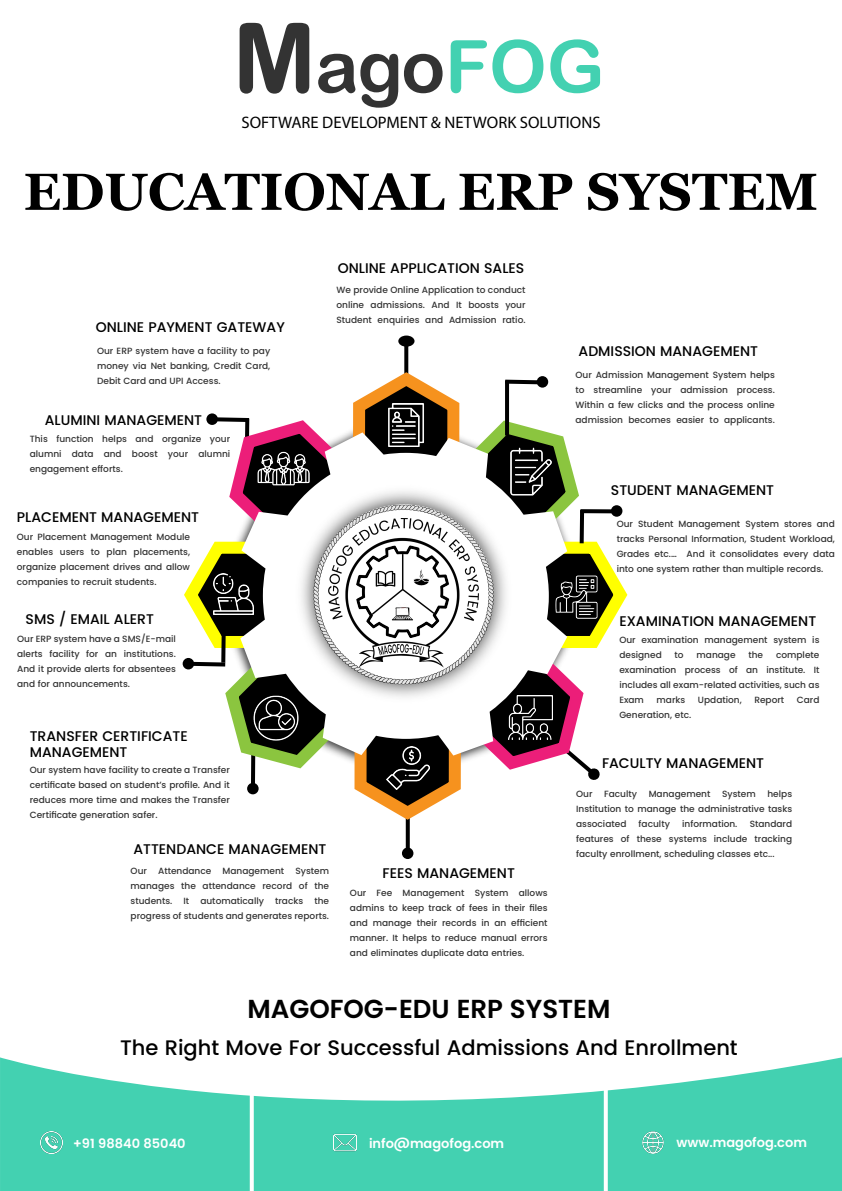
<style>
.page{position:relative;width:842px;height:1191px;background:#fff}
.page>*{position:absolute;margin:0;border:0;box-sizing:border-box;transform-origin:0 0}
.t1{font:72.8px "Arial Rounded MT Bold";color:#333}
.t2{font:700 52px "Georgia";color:#000}
.t3{font:600 26px "Poppins";color:#000}
.t4{font:500 21px "Poppins";color:#000}
.t5{font:16.7px "Myriad Pro";color:#000}
.t6{font:500 14px/16.8px "Poppins";color:#000}
.t7{font:600 13px "Poppins";color:#fff}
.t8{font:500 9px/15px "Poppins";color:#333;text-align:justify}
.s1{font-size:97.2px}
.s2{color:#43d1b1}
</style>
<div class="page">
<svg style="left:404px;top:347px;width:4px;height:18px"></svg>
<div style="left:398px;top:335px;width:16px;height:12px;background:#000;border-radius:50%"></div>
<svg style="left:406px;top:826px;width:4px;height:21px"></svg>
<div style="left:402px;top:847px;width:11px;height:12px;background:#000;border-radius:50%"></div>
<svg style="left:182px;top:365px;width:446px;height:461px"></svg>
<hr style="left:505px;top:380px;width:4px;height:55px;background:#000">
<img style="left:252px;top:693px;width:49px;height:49px">
<img style="left:213px;top:574px;width:40px;height:40px">
<img style="left:258px;top:442px;width:51px;height:52px">
<img style="left:386px;top:746px;width:43px;height:44px">
<img style="left:508px;top:695px;width:45px;height:44px">
<img style="left:555px;top:575px;width:43px;height:43px">
<img style="left:385px;top:403px;width:43px;height:43px">
<img style="left:504px;top:444px;width:54px;height:54px">
<svg style="left:0;top:1057px;width:842px;height:134px;fill:#43d1b1"></svg>
<svg style="left:250px;top:1094px;width:4px;height:97px"></svg>
<svg style="left:604px;top:1087px;width:4px;height:104px"></svg>
<img style="left:40px;top:1131px;width:23px;height:22px">
<img style="left:314px;top:504px;width:179px;height:180px">
<img style="left:333px;top:1131px;width:23px;height:22px">
<img style="left:642px;top:1131px;width:22px;height:22px">
<h1 class="t1" style="left:232px;top:23px;width:374px"><span class="s1">M</span>ago<span class="s2">FOG</span></h1>
<h3 class="t5" style="left:241px;top:112px;width:361px">SOFTWARE DEVELOPMENT &amp; NETWORK SOLUTIONS</h3>
<h2 class="t2" style="left:24px;top:158px;width:796px">EDUCATIONAL ERP SYSTEM</h2>
<h3 class="t6" style="left:96px;top:319px;width:191px">ONLINE PAYMENT GATEWAY</h3>
<p class="t8" style="left:97px;top:344px;width:175px">Our ERP system have a facility to pay money via Net banking, Credit Card, Debit Card and UPI Access.</p>
<h3 class="t6" style="left:45px;top:412px;width:159px">ALUMINI MANAGEMENT</h3>
<p class="t8" style="left:30px;top:432px;width:202px">This function helps and organize your alumni data and boost your alumni engagement efforts.</p>
<h3 class="t6" style="left:17px;top:509px;width:184px">PLACEMENT MANAGEMENT</h3>
<p class="t8" style="left:17px;top:529px;width:175px">Our Placement Management Module enables users to plan placements, organize placement drives and allow companies to recruit students.</p>
<h3 class="t6" style="left:26px;top:610px;width:130px">SMS / EMAIL ALERT</h3>
<p class="t8" style="left:17px;top:631px;width:160px">Our ERP system have a SMS/E-mail alerts facility for an institutions.<br>And it provide alerts for absentees and for announcements.</p>
<h3 class="t6" style="left:338px;top:259px;width:188px">ONLINE APPLICATION SALES</h3>
<p class="t8" style="left:336px;top:282px;width:191px">We provide Online Application to conduct online admissions. And It boosts your Student enquiries and Admission ratio.</p>
<h3 class="t6" style="left:30px;top:727px;width:159px">TRANSFER CERTIFICATE<br>MANAGEMENT</h3>
<p class="t8" style="left:30px;top:762px;width:202px">Our system have facility to create a Transfer certificate based on student’s profile. And it reduces more time and makes the Transfer Certificate generation safer.</p>
<h3 class="t6" style="left:133px;top:841px;width:194px">ATTENDANCE MANAGEMENT</h3>
<p class="t8" style="left:131px;top:863px;width:200px">Our Attendance Management System manages the attendance record of the students. It automatically tracks the progress of students and generates reports.</p>
<h3 class="t6" style="left:383px;top:865px;width:134px">FEES MANAGEMENT</h3>
<p class="t8" style="left:350px;top:885px;width:199px">Our Fee Management System allows admins to keep track of fees in their files and manage their records in an efficient manner. It helps to reduce manual errors and eliminates duplicate data entries.</p>
<h3 class="t6" style="left:579px;top:343px;width:181px">ADMISSION MANAGEMENT</h3>
<p class="t8" style="left:575px;top:367px;width:201px">Our Admission Management System helps to streamline your admission process.<br>Within a few clicks and the process online admission becomes easier to applicants.</p>
<h3 class="t6" style="left:611px;top:482px;width:165px">STUDENT MANAGEMENT</h3>
<p class="t8" style="left:617px;top:516px;width:220px">Our Student Management System stores and tracks Personal Information, Student Workload, Grades etc.… And it consolidates every data into one system rather than multiple records.</p>
<h3 class="t6" style="left:619px;top:612px;width:198px">EXAMINATION MANAGEMENT</h3>
<p class="t8" style="left:619px;top:632px;width:202px">Our examination management system is designed</p>
<p class="t8" style="left:619px;top:647px;width:202px;text-indent:157px">complete examination process of an institute. It includes all exam-related activities, such as Exam</p>
<p class="t8" style="left:675px;top:647px;width:11px">to</p>
<p class="t8" style="left:696px;top:647px;width:41px">manage</p>
<p class="t8" style="left:748px;top:647px;width:16px">the</p>
<p class="t8" style="left:657px;top:692px;width:30px">marks</p>
<p class="t8" style="left:698px;top:692px;width:45px">Updation,</p>
<p class="t8" style="left:754px;top:692px;width:31px">Report</p>
<p class="t8" style="left:797px;top:692px;width:24px">Card</p>
<p class="t8" style="left:619px;top:707px;width:73px">Generation, etc.</p>
<h3 class="t6" style="left:602px;top:755px;width:164px">FACULTY MANAGEMENT</h3>
<p class="t8" style="left:576px;top:786px;width:18px">Our</p>
<p class="t8" style="left:604px;top:786px;width:34px">Faculty</p>
<p class="t8" style="left:649px;top:786px;width:63px">Management</p>
<p class="t8" style="left:722px;top:786px;width:35px">System</p>
<p class="t8" style="left:576px;top:786px;width:218px;text-indent:191px">helps Institution to manage the administrative tasks associated</p>
<p class="t8" style="left:639px;top:816px;width:33px">faculty</p>
<p class="t8" style="left:682px;top:816px;width:57px">information.</p>
<p class="t8" style="left:576px;top:816px;width:218px;text-indent:174px">Standard features of these systems include tracking faculty enrollment, scheduling classes etc...</p>
<h3 class="t3" style="left:247px;top:993px;width:364px">MAGOFOG-EDU ERP SYSTEM</h3>
<h3 class="t4" style="left:120px;top:1035px;width:619px">The Right Move For Successful Admissions And Enrollment</h3>
<h3 class="t7" style="left:73px;top:1135px;width:114px">+91 98840 85040</h3>
<h3 class="t7" style="left:369px;top:1135px;width:137px">info@magofog.com</h3>
<h3 class="t7" style="left:676px;top:1135px;width:132px">www.magofog.com</h3>
</div>
